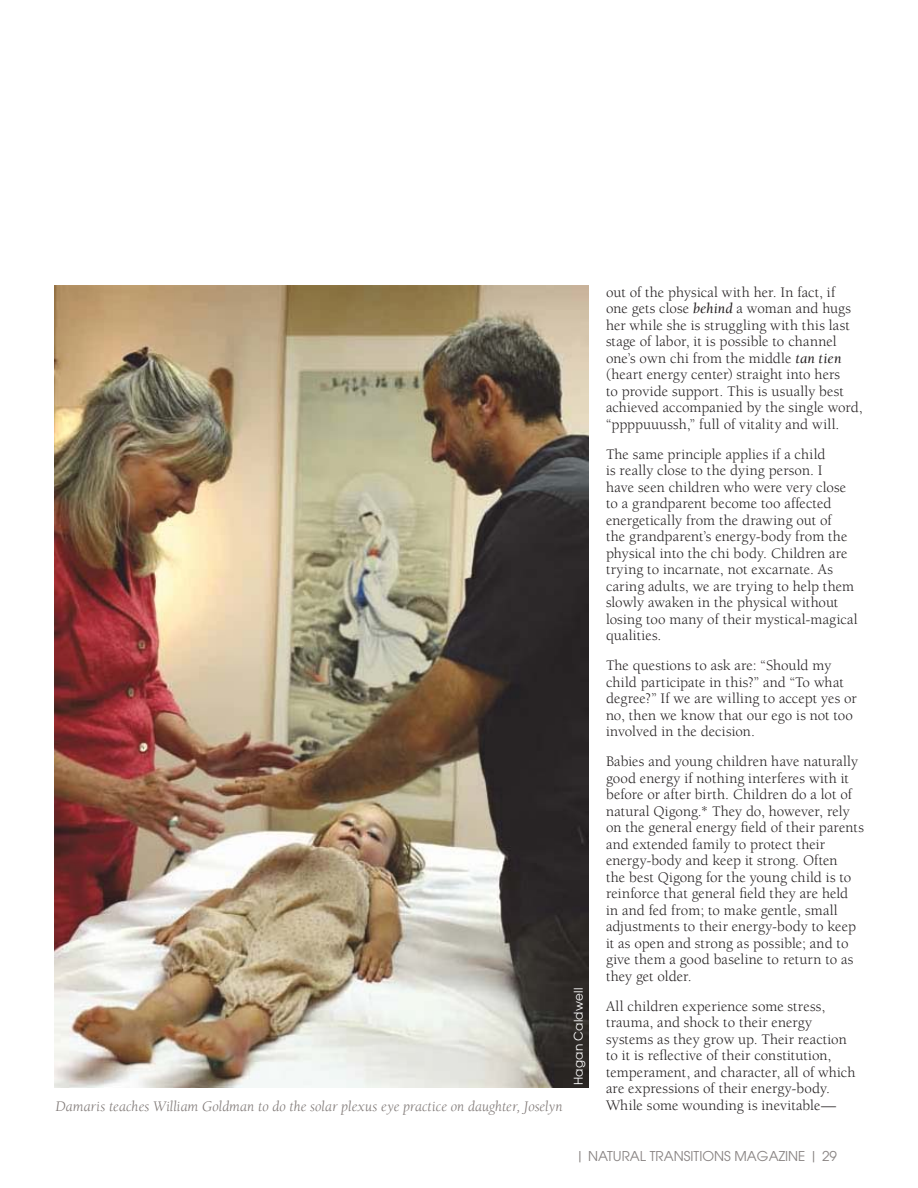
<style>
.page{position:relative;width:918px;height:1188px;background:#fff}
.page>*{position:absolute;margin:0;border:0;box-sizing:border-box;transform-origin:0 0}
.t1{font:15px/16.5px "Berkeley";letter-spacing:.005em;color:#231f20}
.t2{font:italic 15px "Berkeley";color:#7f7876}
.t3{font:13.5px "Avant Garde";color:#888382}
.t4{font:12px "Avant Garde";letter-spacing:.025em;color:#fff}
.s1{font-style:italic}
</style>
<div class="page">
<img style="left:54px;top:285px;width:535px;height:803px">
<p class="t4" style="left:574px;top:1085px;width:99px;rotate:-90deg">Hagan Caldwell</p>
<p class="t1" style="left:606px;top:285px;width:258px">out of the physical with her. In fact, if<br>one gets close <span class="s1">behind</span> a woman and hugs her while she is struggling with this last stage of labor, it is possible to channel one’s own chi from the middle <span class="s1">tan tien </span>(heart energy center) straight into hers<br>to provide support. This is usually best achieved accompanied by the single word, “ppppuuussh,” full of vitality and will.</p>
<p class="t1" style="left:606px;top:447px;width:253px">The same principle applies if a child<br>is really close to the dying person. I<br>have seen children who were very close to a grandparent become too affected energetically from the drawing out of<br>the grandparent’s energy-body from the physical into the chi body. Children are trying to incarnate, not excarnate. As caring adults, we are trying to help them slowly awaken in the physical without losing too many of their mystical-magical qualities.</p>
<p class="t1" style="left:606px;top:659px;width:252px">The questions to ask are: “Should my child participate in this?” and “To what degree?” If we are willing to accept yes or no, then we know that our ego is not too involved in the decision.</p>
<p class="t1" style="left:606px;top:755px;width:259px">Babies and young children have naturally good energy if nothing interferes with it before or after birth. Children do a lot of natural Qigong.* They do, however, rely on the general energy field of their parents and extended family to protect their energy-body and keep it strong. Often<br>the best Qigong for the young child is to reinforce that general field they are held in and fed from; to make gentle, small adjustments to their energy-body to keep it as open and strong as possible; and to give them a good baseline to return to as they get older.</p>
<p class="t1" style="left:606px;top:999px;width:251px">All children experience some stress, trauma, and shock to their energy systems as they grow up. Their reaction to it is reflective of their constitution, temperament, and character, all of which are expressions of their energy-body.</p>
<p class="t2" style="left:56px;top:1100px;width:509px">Damaris teaches William Goldman to do the solar plexus eye practice on daughter, Joselyn</p>
<p class="t1" style="left:606px;top:1098px;width:232px">While some wounding is inevitable—</p>
<p class="t3" style="left:575px;top:1151px;width:263px">| NATURAL TRANSITIONS MAGAZINE | 29</p>
</div>
